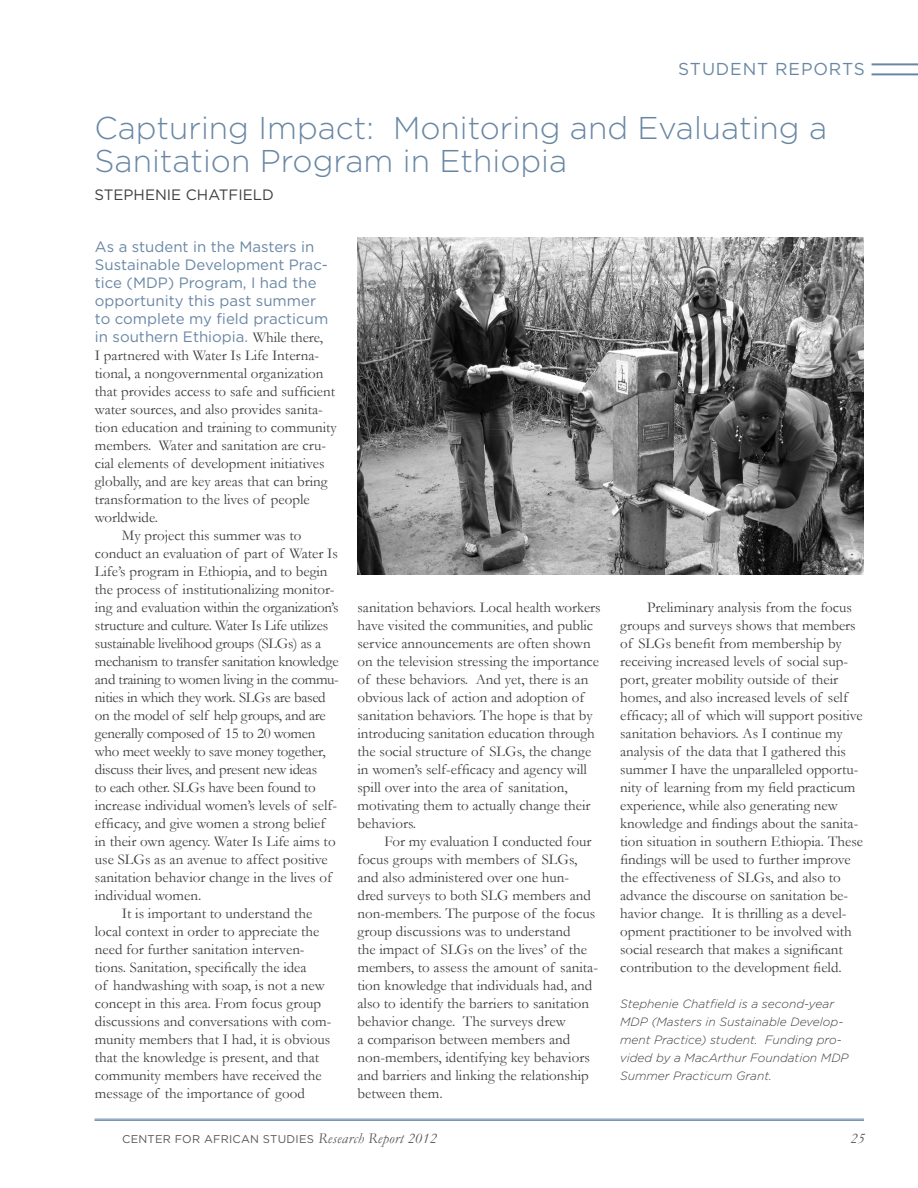
<style>
.page{position:relative;width:918px;height:1188px;background:#fff}
.page>*{position:absolute;margin:0;border:0;box-sizing:border-box;transform-origin:0 0}
.Large_Header{font:300 31.5px/33px "Gotham";color:#6987a5}
.t1{font:17.25px "Gotham";letter-spacing:.05em;color:#6987a5}
.t2{font:15px/18px "Garamond";color:#3e3e3f}
.t3{font:15px/18px "Garamond";letter-spacing:-.02em;color:#3e3e3f}
.t4{font:15px "Gotham";color:#3e3e3f}
.t5{font:italic 15px "Garamond";color:#57585a}
.t6{font:italic 300 12px/18px "Gotham";color:#3e3e3f}
.t7{font:11.25px "Gotham";letter-spacing:.02em;color:#57585a}
.s1{font-family:"Gotham";color:#6987a5}
.s2{font-family:"Garamond";font-style:italic;font-size:15px}
</style>
<div class="page">
<hr style="left:94px;top:1119px;width:770px;height:1px;background:#6987a5">
<hr style="left:94px;top:1120px;width:770px;height:1px;background:#6987a5">
<hr style="left:872px;top:73px;width:46px;height:2px;background:#6987a5">
<hr style="left:872px;top:63px;width:46px;height:2px;background:#6987a5">
<img style="left:357px;top:238px;width:507px;height:337px">
<p class="t1" style="left:678px;top:60px;width:188px">STUDENT REPORTS</p>
<p class="Large_Header" style="left:94px;top:111px;width:734px">Capturing Impact: Monitoring and Evaluating a<br>Sanitation Program in Ethiopia</p>
<p class="t4" style="left:95px;top:186px;width:181px">STEPHENIE CHATFIELD</p>
<p class="t2" style="left:95px;top:238px;width:243px"><span class="s1">As a student in the Masters in Sustainable Development Prac&shy;tice (MDP) Program, I had the opportunity this past summer<br>to complete my field practicum in southern Ethiopia.</span> While there,<br>I partnered with Water Is Life Interna&shy;tional, a nongovernmental organization that provides access to safe and sufficient water sources, and also provides sanita&shy;tion education and training to community members. Water and sanitation are cru&shy;cial elements of development initiatives globally, and are key areas that can bring transformation to the lives of people worldwide.</p>
<p class="t3" style="left:95px;top:526px;width:246px;text-indent:27px">My project this summer was to conduct an evaluation of part of Water Is Life’s program in Ethiopia, and to begin the process of institutionalizing monitor&shy;ing and evaluation within the organization’s structure and culture. Water Is Life utilizes sustainable livelihood groups (SLGs) as a mechanism to transfer sanitation knowledge and training to women living in the commu&shy;nities in which they work. SLGs are based on the model of self help groups, and are generally composed of 15 to 20 women who meet weekly to save money together, discuss their lives, and present new ideas<br>to each other. SLGs have been found to increase individual women’s levels of self&shy;efficacy, and give women a strong belief in their own agency. Water Is Life aims to use SLGs as an avenue to affect positive sanitation behavior change in the lives of individual women.</p>
<p class="t2" style="left:95px;top:904px;width:238px;text-indent:27px">It is important to understand the local context in order to appreciate the need for further sanitation interven&shy;tions. Sanitation, specifically the idea<br>of handwashing with soap, is not a new concept in this area. From focus group discussions and conversations with com&shy;munity members that I had, it is obvious that the knowledge is present, and that community members have received the message of the importance of good</p>
<p class="t2" style="left:358px;top:598px;width:245px">sanitation behaviors. Local health workers have visited the communities, and public service announcements are often shown on the television stressing the importance of these behaviors. And yet, there is an obvious lack of action and adoption of sanitation behaviors. The hope is that by introducing sanitation education through the social structure of SLGs, the change in women’s self-efficacy and agency will spill over into the area of sanitation, motivating them to actually change their behaviors.</p>
<p class="t2" style="left:358px;top:832px;width:242px;text-indent:27px">For my evaluation I conducted four focus groups with members of SLGs, and also administered over one hun&shy;dred surveys to both SLG members and non-members. The purpose of the focus group discussions was to understand<br>the impact of SLGs on the lives’ of the members, to assess the amount of sanita&shy;tion knowledge that individuals had, and also to identify the barriers to sanitation behavior change. The surveys drew<br>a comparison between members and non-members, identifying key behaviors and barriers and linking the relationship between them.</p>
<p class="t2" style="left:620px;top:598px;width:245px;text-indent:27px">Preliminary analysis from the focus groups and surveys shows that members of SLGs benefit from membership by receiving increased levels of social sup&shy;port, greater mobility outside of their homes, and also increased levels of self efficacy; all of which will support positive sanitation behaviors. As I continue my analysis of the data that I gathered this summer I have the unparalleled opportu&shy;nity of learning from my field practicum experience, while also generating new knowledge and findings about the sanita&shy;tion situation in southern Ethiopia. These findings will be used to further improve the effectiveness of SLGs, and also to advance the discourse on sanitation be&shy;havior change. It is thrilling as a devel&shy;opment practitioner to be involved with social research that makes a significant contribution to the development field.</p>
<p class="t6" style="left:620px;top:995px;width:230px">Stephenie Chatfield is a second-year MDP (Masters in Sustainable Develop&shy;ment Practice) student. Funding pro&shy;vided by a MacArthur Foundation MDP Summer Practicum Grant.</p>
<p class="t7" style="left:122px;top:1133px;width:316px">CENTER FOR AFRICAN STUDIES <span class="s2">Research Report 2012</span></p>
<p class="t5" style="left:850px;top:1129px;width:16px">25</p>
</div>
